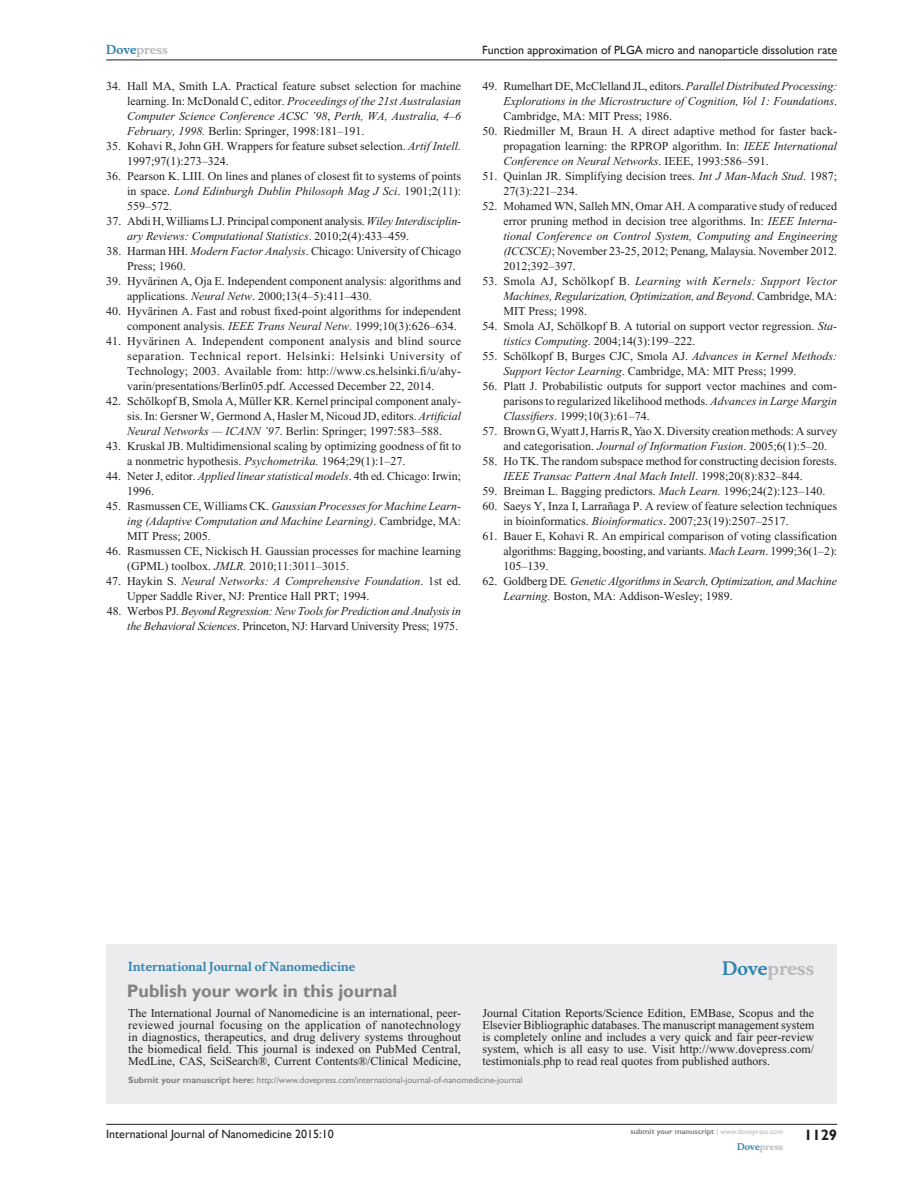
<style>
.page{position:relative;width:918px;height:1188px;background:#fff}
.page>*{position:absolute;margin:0;border:0;box-sizing:border-box;transform-origin:0 0}
.t1{font:700 18px "Gill Sans";color:#808285}
.t2{font:700 18px "Musee";color:#b8b9bc}
.t3{font:700 15px "Gill Sans";color:#231f20}
.t4{font:12px/15px "Times New Roman";color:#231f20}
.t5{font:italic 12px/15px "Times New Roman";letter-spacing:-.005em;color:#231f20;text-align:justify}
.t6{font:12px "Gill Sans";color:#231f20}
.t7{font:700 12px "Musee";color:#3485ae}
.t8{font:700 12px "Musee";color:#b8b9bc}
.t9{font:9px "Gill Sans";color:#808285}
.t10{font:700 9px "Musee";color:#b8b9bc}
.t11{font:700 7.5px "Gill Sans";color:#808285}
.s1{color:#3485ae}
.s2{font-style:italic}
.s3{font-style:normal}
.s4{font-weight:700}
.s5{font-weight:400;color:#b8b9bc}
</style>
<div class="page">
<div style="left:106px;top:944px;width:731px;height:159px;background:#ececee"></div>
<hr style="left:106px;top:1124px;width:731px;height:1px;background:#231f20">
<hr style="left:106px;top:60px;width:731px;height:1px;background:#231f20">
<p class="t8" style="left:106px;top:43px;width:63px"><span class="s1">Dove</span>press</p>
<p class="t4" style="left:127px;top:79px;width:335px;text-align:justify;text-indent:-21px">34. Hall MA, Smith LA. Practical feature subset selection for machine learning. In: McDonald C, editor. <span class="s2">Proceedings of the 21st Australasian Computer Science Conference ACSC ’98</span>, <span class="s2">Perth, WA, Australia, 4–6<br>February, 1998.</span> Berlin: Springer, 1998:181–191.</p>
<p class="t4" style="left:127px;top:139px;width:335px;text-indent:-21px">35. Kohavi R, John GH. Wrappers for feature subset selection. <span class="s2">Artif Intell.<br></span>1997;97(1):273–324.</p>
<p class="t4" style="left:127px;top:169px;width:335px;text-align:justify;text-indent:-21px">36. Pearson K. LIII. On lines and planes of closest fit to systems of points in space. <span class="s2">Lond Edinburgh Dublin Philosoph Mag J Sci</span>. 1901;2(11):<br>559–572.</p>
<p class="t4" style="left:127px;top:214px;width:335px;text-indent:-21px">37. Abdi H, Williams LJ. Principal component analysis. <span class="s2">Wiley Interdisciplin&shy;ary Reviews: Computational Statistics</span>. 2010;2(4):433–459.</p>
<p class="t4" style="left:127px;top:244px;width:335px;text-indent:-21px">38. Harman HH. <span class="s2">Modern Factor Analysis</span>. Chicago: University of Chicago<br>Press; 1960.</p>
<p class="t4" style="left:127px;top:274px;width:335px;text-indent:-21px">39. Hyvärinen A, Oja E. Independent component analysis: algorithms and applications. <span class="s2">Neural Netw</span>. 2000;13(4–5):411–430.</p>
<p class="t4" style="left:127px;top:304px;width:335px;text-indent:-21px">40. Hyvärinen A. Fast and robust fixed-point algorithms for independent component analysis. <span class="s2">IEEE Trans Neural Netw</span>. 1999;10(3):626–634.</p>
<p class="t4" style="left:127px;top:334px;width:336px;text-align:justify;text-indent:-21px">41. Hyvärinen A. Independent component analysis and blind source separation. Technical report. Helsinki: Helsinki University of Technology; 2003. Available from: http://www.cs.helsinki.fi/u/ahy&shy;varin/presentations/Berlin05.pdf. Accessed December 22, 2014.</p>
<p class="t4" style="left:127px;top:394px;width:335px;text-align:justify;text-indent:-21px">42. Schölkopf B, Smola A, Müller KR. Kernel principal component analy&shy;sis. In: Gersner W, Germond A, Hasler M, Nicoud JD, editors. <span class="s2">Artificial Neural Networks — ICANN ’97</span>. Berlin: Springer; 1997:583–588.</p>
<p class="t4" style="left:127px;top:439px;width:335px;text-indent:-21px">43. Kruskal JB. Multidimensional scaling by optimizing goodness of fit to a nonmetric hypothesis. <span class="s2">Psychometrika.</span> 1964;29(1):1–27.</p>
<p class="t4" style="left:127px;top:469px;width:335px;text-indent:-21px">44. Neter J, editor. <span class="s2">Applied linear statistical models</span>. 4th ed. Chicago: Irwin;<br>1996.</p>
<p class="t5" style="left:127px;top:499px;width:335px;text-indent:-21px"><span class="s3">45. Rasmussen CE, Williams CK.</span> Gaussian Processes for Machine Learn&shy;ing (Adaptive Computation and Machine Learning)<span class="s3">. Cambridge, MA:<br>MIT Press; 2005.</span></p>
<p class="t4" style="left:127px;top:544px;width:335px;text-indent:-21px">46. Rasmussen CE, Nickisch H. Gaussian processes for machine learning (GPML) toolbox. <span class="s2">JMLR.</span> 2010;11:3011–3015.</p>
<p class="t4" style="left:127px;top:574px;width:335px;text-indent:-21px">47. Haykin S. <span class="s2">Neural Networks: A Comprehensive Foundation</span>. 1st ed.<br>Upper Saddle River, NJ: Prentice Hall PRT; 1994.</p>
<p class="t5" style="left:107px;top:604px;width:356px;text-align:right"><span class="s3">48. Werbos PJ.</span> Beyond Regression: New Tools for Prediction and Analysis in the Behavioral Sciences<span class="s3">. Princeton, NJ: Harvard University Press; 1975.</span></p>
<p class="t6" style="left:482px;top:43px;width:147px">Function approximation of PLGA</p>
<p class="t6" style="left:646px;top:43px;width:193px">micro and nanoparticle dissolution rate</p>
<p class="t5" style="left:503px;top:79px;width:335px;text-indent:-21px"><span class="s3">49. Rumelhart DE, McClelland JL, editors.</span> Parallel Distributed Processing:<br>Explorations in the Microstructure of Cognition, Vol 1: Foundations<span class="s3">.<br>Cambridge, MA: MIT Press; 1986.</span></p>
<p class="t4" style="left:503px;top:124px;width:335px;text-align:justify;text-indent:-21px">50. Riedmiller M, Braun H. A direct adaptive method for faster back&shy;propagation learning: the RPROP algorithm. In: <span class="s2">IEEE International Conference on Neural Networks</span>. IEEE, 1993:586–591.</p>
<p class="t4" style="left:503px;top:169px;width:335px;text-indent:-21px">51. Quinlan JR. Simplifying decision trees. <span class="s2">Int J Man-Mach Stud</span>. 1987;<br>27(3):221–234.</p>
<p class="t4" style="left:503px;top:199px;width:336px;text-align:justify;text-indent:-21px">52. Mohamed WN, Salleh MN, Omar AH. A comparative study of reduced error pruning method in decision tree algorithms. In: <span class="s2">IEEE Interna&shy;tional Conference on Control System, Computing and Engineering (ICCSCE)</span>; November 23-25, 2012; Penang, Malaysia. November 2012.<br>2012;392–397.</p>
<p class="t5" style="left:503px;top:274px;width:335px;text-indent:-21px"><span class="s3">53. Smola AJ, Schölkopf B.</span> Learning with Kernels: Support Vector Machines, Regularization, Optimization, and Beyond<span class="s3">. Cambridge, MA:<br>MIT Press; 1998.</span></p>
<p class="t4" style="left:503px;top:319px;width:335px;text-indent:-21px">54. Smola AJ, Schölkopf B. A tutorial on support vector regression. <span class="s2">Sta&shy;tistics Computing</span>. 2004;14(3):199–222.</p>
<p class="t4" style="left:503px;top:349px;width:335px;text-indent:-21px">55. Schölkopf B, Burges CJC, Smola AJ. <span class="s2">Advances in Kernel Methods:<br>Support Vector Learning</span>. Cambridge, MA: MIT Press; 1999.</p>
<p class="t4" style="left:503px;top:379px;width:335px;text-align:justify;text-indent:-21px">56. Platt J. Probabilistic outputs for support vector machines and com&shy;parisons to regularized likelihood methods. <span class="s2">Advances in Large Margin Classifiers</span>. 1999;10(3):61–74.</p>
<p class="t4" style="left:503px;top:424px;width:335px;text-indent:-21px">57. Brown G, Wyatt J, Harris R, Yao X. Diversity creation methods: A survey and categorisation. <span class="s2">Journal of Information Fusion</span>. 2005;6(1):5–20.</p>
<p class="t4" style="left:503px;top:454px;width:335px;text-indent:-21px">58. Ho TK. The random subspace method for constructing decision forests.<br><span class="s2">IEEE Transac Pattern Anal Mach Intell</span>. 1998;20(8):832–844.</p>
<p class="t4" style="left:482px;top:484px;width:344px">59. Breiman L. Bagging predictors. <span class="s2">Mach Learn.</span> 1996;24(2):123–140.</p>
<p class="t4" style="left:503px;top:499px;width:335px;text-indent:-21px">60. Saeys Y, Inza I, Larrañaga P. A review of feature selection techniques in bioinformatics. <span class="s2">Bioinformatics</span>. 2007;23(19):2507–2517.</p>
<p class="t4" style="left:503px;top:529px;width:335px;text-align:justify;text-indent:-21px">61. Bauer E, Kohavi R. An empirical comparison of voting classification algorithms: Bagging, boosting, and variants. <span class="s2">Mach Learn</span>. 1999;36(1–2):<br>105–139.</p>
<p class="t5" style="left:503px;top:574px;width:335px;text-indent:-21px"><span class="s3">62. Goldberg DE</span>. Genetic Algorithms in Search, Optimization, and Machine<br>Learning. <span class="s3">Boston, MA: Addison-Wesley; 1989.</span></p>
<p class="t7" style="left:128px;top:959px;width:228px">International Journal of Nanomedicine</p>
<h1 class="t1" style="left:127px;top:980px;width:272px">Publish your work in this journal</h1>
<h1 class="t2" style="left:722px;top:958px;width:94px"><span class="s1">Dove</span>press</h1>
<p class="t4" style="left:128px;top:1007px;width:334px;line-height:12px;text-align:justify">The International Journal of Nanomedicine is an international, peer&shy;reviewed journal focusing on the application of nanotechnology in diagnostics, therapeutics, and drug delivery systems throughout the biomedical field. This journal is indexed on PubMed Central, MedLine, CAS, SciSearch®, Current Contents®/Clinical Medicine,</p>
<p class="t4" style="left:482px;top:1007px;width:334px;line-height:12px;text-align:justify">Journal Citation Reports/Science Edition, EMBase, Scopus and the Elsevier Bibliographic databases. The manuscript management system is completely online and includes a very quick and fair peer-review system, which is all easy to use. Visit http://www.dovepress.com/ testimonials.php to read real quotes from published authors.</p>
<p class="t9" style="left:128px;top:1075px;width:396px"><span class="s4">Submit your manuscript here:</span> http://www.dovepress.com/international-journal-of-nanomedicine-journal</p>
<p class="t6" style="left:106px;top:1127px;width:229px">International Journal of Nanomedicine 2015:10</p>
<p class="t11" style="left:631px;top:1127px;width:154px">submit your manuscript <span class="s5">| www.dovepress.com</span></p>
<p class="t10" style="left:737px;top:1141px;width:48px"><span class="s1">Dove</span>press</p>
<p class="t3" style="left:804px;top:1126px;width:35px">1129</p>
</div>
